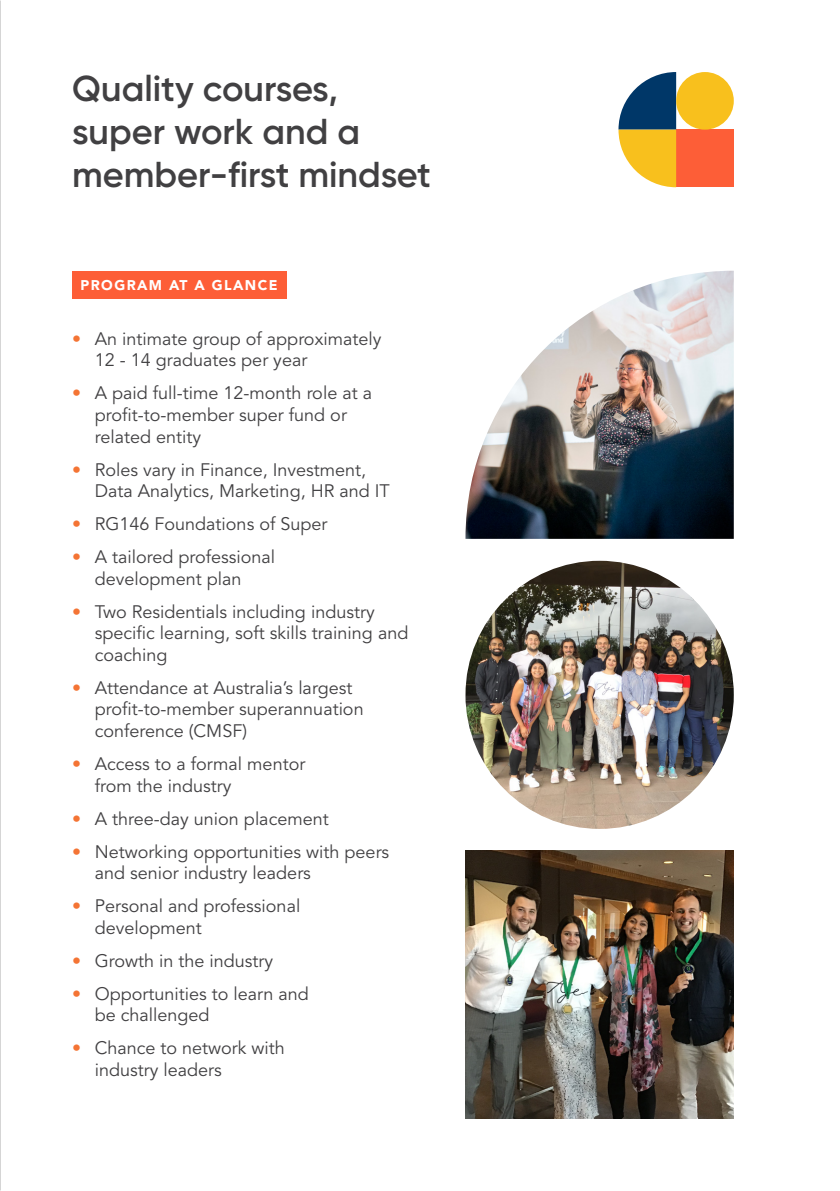
<style>
.page{position:relative;width:840px;height:1191px;background:#fff}
.page>*{position:absolute;margin:0;border:0;box-sizing:border-box;transform-origin:0 0}
.t1{font:600 36px/43.2px "Gilroy";color:#414042}
.t2{font:18px/21.6px "Avenir LT Std";color:#414042}
.t3{font:900 14px "Avenir LT Std";letter-spacing:.1em;color:#fff}
.s1{color:#f47434}
</style>
<div class="page">
<div style="left:72px;top:271px;width:214px;height:27px;background:#fd5e37"></div>
<img style="left:465px;top:271px;width:268px;height:268px">
<img style="left:465px;top:851px;width:268px;height:268px">
<img style="left:465px;top:561px;width:268px;height:268px;border-radius:134px">
<div style="left:675px;top:130px;width:58px;height:57px;background:#fd5e37"></div>
<svg style="left:618px;top:72px;width:57px;height:115px"></svg>
<div style="left:675px;top:72px;width:58px;height:58px;background:#f8c01d;border-radius:50%"></div>
<h1 class="t1" style="left:72px;top:66px;width:360px">Quality courses, super work and a member-first mindset</h1>
<p class="t3" style="left:80px;top:276px;width:198px">PROGRAM AT A GLANCE</p>
<p class="t2" style="left:95px;top:328px;width:288px;text-indent:-23px"><span class="s1">•</span> An intimate group of approximately<br>12 - 14 graduates per year</p>
<p class="t2" style="left:95px;top:383px;width:278px;text-indent:-23px"><span class="s1">•</span> A paid full-time 12-month role at a profit-to-member super fund or related entity</p>
<p class="t2" style="left:95px;top:459px;width:296px;text-indent:-23px"><span class="s1">•</span> Roles vary in Finance, Investment,<br>Data Analytics, Marketing, HR and IT</p>
<p class="t2" style="left:72px;top:513px;width:257px"><span class="s1">•</span> RG146 Foundations of Super</p>
<p class="t2" style="left:95px;top:546px;width:182px;text-indent:-23px"><span class="s1">•</span> A tailored professional development plan</p>
<p class="t2" style="left:95px;top:601px;width:315px;text-indent:-23px"><span class="s1">•</span> Two Residentials including industry specific learning, soft skills training and coaching</p>
<p class="t2" style="left:95px;top:677px;width:270px;text-indent:-23px"><span class="s1">•</span> Attendance at Australia’s largest profit-to-member superannuation conference (CMSF)</p>
<p class="t2" style="left:95px;top:753px;width:212px;text-indent:-23px"><span class="s1">•</span> Access to a formal mentor from the industry</p>
<p class="t2" style="left:72px;top:808px;width:258px"><span class="s1">•</span> A three-day union placement</p>
<p class="t2" style="left:95px;top:841px;width:296px;text-indent:-23px"><span class="s1">•</span> Networking opportunities with peers and senior industry leaders</p>
<p class="t2" style="left:95px;top:895px;width:207px;text-indent:-23px"><span class="s1">•</span> Personal and professional development</p>
<p class="t2" style="left:72px;top:950px;width:202px"><span class="s1">•</span> Growth in the industry</p>
<p class="t2" style="left:95px;top:983px;width:215px;text-indent:-23px"><span class="s1">•</span> Opportunities to learn and be challenged</p>
<p class="t2" style="left:95px;top:1037px;width:191px;text-indent:-23px"><span class="s1">•</span> Chance to network with industry leaders</p>
</div>
